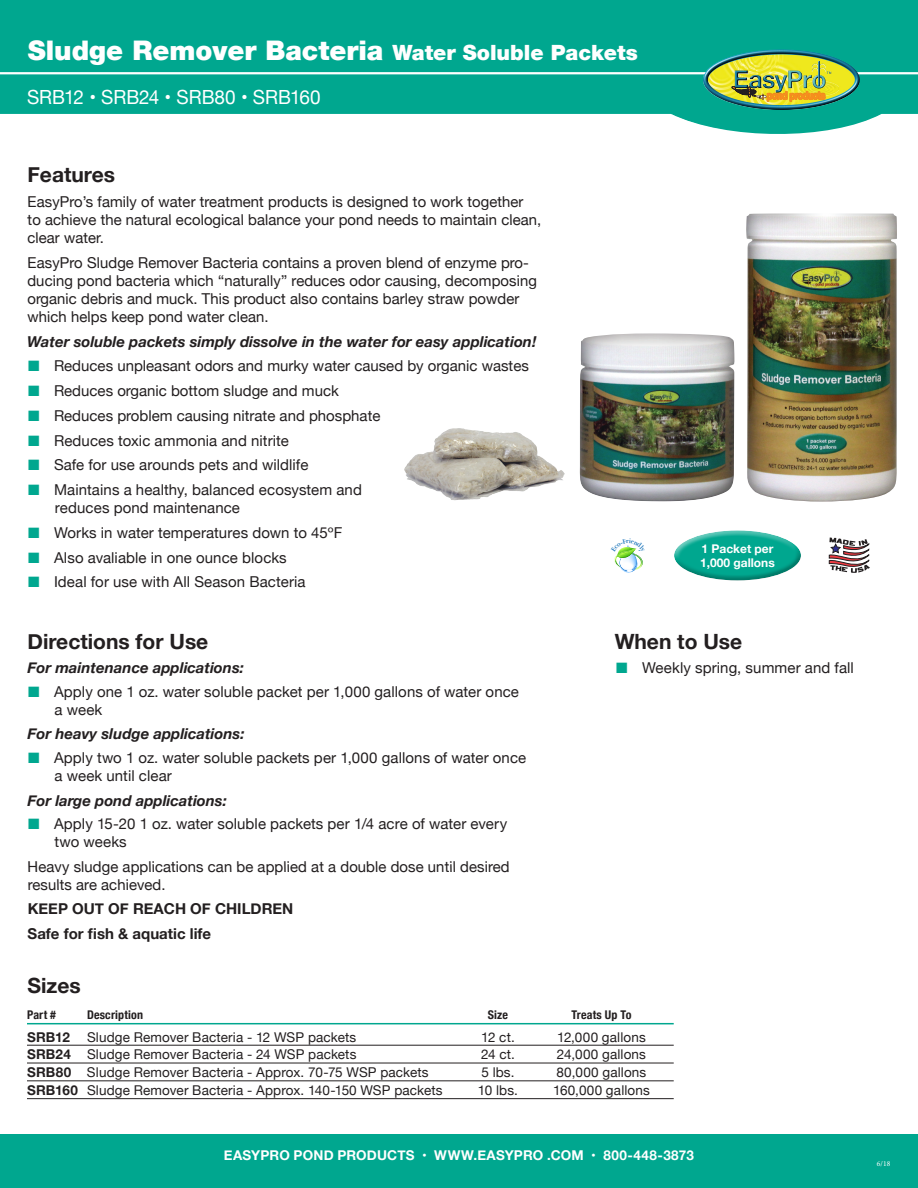
<style>
.page{position:relative;width:918px;height:1188px;background:#fff}
.page>*{position:absolute;margin:0;border:0;box-sizing:border-box;transform-origin:0 0}
.t1{font:900 27px "Helvetica Neue";color:#fff}
.Subhead1{font:700 21px "Helvetica Neue";color:#231f20}
.t2{font:19.5px "Helvetica Neue";color:#fff}
.Bullets{font:15px/18px "Helvetica Neue";letter-spacing:.005em;color:#231f20}
.Body_Text{font:15px/18px "Helvetica Neue";letter-spacing:-.02em;color:#231f20}
.Body_Text-2{font:15px/18px "Helvetica Neue";color:#231f20}
.t3{font:italic 700 15px "Helvetica Neue";color:#231f20}
.t4{font:700 15px "Helvetica Neue";color:#231f20}
.chart_body{font:13.5px "Helvetica Neue";letter-spacing:.01em;color:#231f20}
.t5{font:700 13.5px "Helvetica Neue";letter-spacing:.015em;color:#fff}
.chart_body-2{font:700 13.5px "Helvetica Neue";letter-spacing:-.005em;color:#231f20}
.chart_body-3{font:700 condensed 12px "Helvetica Neue";letter-spacing:.015em;color:#231f20}
.t6{font:700 12px "Helvetica Neue";color:#fff}
.t7{font:7.5px "Minion Pro";color:#fff}
.s1{font-size:21px}
.s2{color:#00a78f}
.s3{font-weight:700}
</style>
<div class="page">
<div style="left:0;top:1134px;width:918px;height:54px;background:#00a78f"></div>
<svg style="left:0;top:0;width:918px;height:134px;background:#23b39e"></svg>
<hr style="left:0;top:72px;width:918px;height:2px;background:#fff">
<img style="left:703px;top:50px;width:157px;height:60px">
<img style="left:732px;top:61px;width:99px;height:40px">
<hr style="left:27px;top:1023px;width:647px;height:1px;background:#00a78f">
<hr style="left:27px;top:1045px;width:647px;height:1px;background:#231f20">
<hr style="left:27px;top:1063px;width:647px;height:1px;background:#231f20">
<hr style="left:27px;top:1080px;width:647px;height:1px;background:#231f20">
<hr style="left:27px;top:1098px;width:647px;height:1px;background:#231f20">
<div style="left:674px;top:529px;width:127px;height:32px;background:#fff;opacity:.5"></div>
<div style="left:674px;top:546px;width:127px;height:35px;background:#231f20;opacity:.3"></div>
<svg style="left:829px;top:538px;width:41px;height:35px"></svg>
<img style="left:746px;top:213px;width:151px;height:288px">
<img style="left:579px;top:333px;width:156px;height:168px">
<img style="left:404px;top:428px;width:124px;height:73px">
<svg style="left:614px;top:545px;width:29px;height:28px"></svg>
<p class="t1" style="left:28px;top:34px;width:612px">Sludge Remover Bacteria <span class="s1">Water Soluble Packets</span></p>
<p class="t2" style="left:27px;top:83px;width:295px">SRB12 • SRB24 • SRB80 • SRB160</p>
<p class="Subhead1" style="left:28px;top:159px;width:89px">Features</p>
<p class="Body_Text" style="left:27px;top:194px;width:516px">EasyPro’s family of water treatment products is designed to work together<br>to achieve the natural ecological balance your pond needs to maintain clean, clear water.</p>
<p class="Body_Text-2" style="left:27px;top:255px;width:511px">EasyPro Sludge Remover Bacteria contains a proven blend of enzyme pro&shy;ducing pond bacteria which “naturally” reduces odor causing, decomposing organic debris and muck. This product also contains barley straw powder which helps keep pond water clean.</p>
<p class="t3" style="left:27px;top:330px;width:511px">Water soluble packets simply dissolve in the water for easy application!</p>
<p class="Bullets" style="left:28px;top:358px;width:502px"><span class="s2">■</span> Reduces unpleasant odors and murky water caused by organic wastes</p>
<p class="Bullets" style="left:28px;top:383px;width:312px"><span class="s2">■</span> Reduces organic bottom sludge and muck</p>
<p class="Bullets" style="left:28px;top:408px;width:354px"><span class="s2">■</span> Reduces problem causing nitrate and phosphate</p>
<p class="Bullets" style="left:28px;top:432px;width:262px"><span class="s2">■</span> Reduces toxic ammonia and nitrite</p>
<p class="Bullets" style="left:28px;top:457px;width:282px"><span class="s2">■</span> Safe for use arounds pets and wildlife</p>
<p class="Bullets" style="left:55px;top:482px;width:309px;text-indent:-27px"><span class="s2">■</span> Maintains a healthy, balanced ecosystem and reduces pond maintenance</p>
<p class="Bullets" style="left:28px;top:525px;width:316px"><span class="s2">■</span> Works in water temperatures down to 45ºF</p>
<p class="Bullets" style="left:28px;top:549px;width:260px"><span class="s2">■</span> Also avaliable in one ounce blocks</p>
<p class="Bullets" style="left:28px;top:574px;width:279px"><span class="s2">■</span> Ideal for use with All Season Bacteria</p>
<p class="Subhead1" style="left:28px;top:625px;width:182px">Directions for Use</p>
<p class="t3" style="left:28px;top:656px;width:218px">For maintenance applications:</p>
<p class="Bullets" style="left:55px;top:683px;width:466px;text-indent:-27px"><span class="s2">■</span> Apply one 1 oz. water soluble packet per 1,000 gallons of water once a week</p>
<p class="t3" style="left:28px;top:722px;width:218px">For heavy sludge applications:</p>
<p class="Bullets" style="left:55px;top:749px;width:473px;text-indent:-27px"><span class="s2">■</span> Apply two 1 oz. water soluble packets per 1,000 gallons of water once a week until clear</p>
<p class="t3" style="left:28px;top:788px;width:201px">For large pond applications:</p>
<p class="Bullets" style="left:55px;top:816px;width:454px;text-indent:-27px"><span class="s2">■</span> Apply 15-20 1 oz. water soluble packets per 1/4 acre of water every two weeks</p>
<p class="Body_Text" style="left:28px;top:858px;width:484px">Heavy sludge applications can be applied at a double dose until desired results are achieved.</p>
<p class="t4" style="left:28px;top:897px;width:267px">KEEP OUT OF REACH OF CHILDREN</p>
<p class="t4" style="left:28px;top:922px;width:185px">Safe for fish &amp; aquatic life</p>
<p class="Subhead1" style="left:27px;top:969px;width:55px">Sizes</p>
<p class="t6" style="left:702px;top:539px;width:74px">1 Packet per</p>
<p class="t6" style="left:700px;top:554px;width:76px">1,000 gallons</p>
<p class="Subhead1" style="left:615px;top:625px;width:129px">When to Use</p>
<p class="Bullets" style="left:616px;top:660px;width:239px"><span class="s2">■</span> Weekly spring, summer and fall</p>
<p class="chart_body-3" style="left:27px;top:1004px;width:30px">Part #</p>
<p class="chart_body-3" style="left:87px;top:1004px;width:58px">Description</p>
<p class="chart_body-3" style="left:488px;top:1004px;width:22px">Size</p>
<p class="chart_body-3" style="left:572px;top:1004px;width:61px">Treats Up To</p>
<p class="chart_body-2" style="left:27px;top:1026px;width:44px">SRB12</p>
<p class="chart_body" style="left:87px;top:1027px;width:271px">Sludge Remover Bacteria - 12 WSP packets</p>
<p class="chart_body" style="left:481px;top:1027px;width:35px">12 ct.</p>
<p class="chart_body" style="left:557px;top:1027px;width:90px">12,000 gallons</p>
<p class="chart_body" style="left:27px;top:1045px;width:331px"><span class="s3">SRB24</span> Sludge Remover Bacteria - 24 WSP packets</p>
<p class="chart_body" style="left:481px;top:1045px;width:35px">24 ct.</p>
<p class="chart_body" style="left:557px;top:1045px;width:91px">24,000 gallons</p>
<p class="chart_body" style="left:27px;top:1063px;width:403px"><span class="s3">SRB80</span> Sludge Remover Bacteria - Approx. 70-75 WSP packets</p>
<p class="chart_body" style="left:481px;top:1063px;width:35px">5 lbs.</p>
<p class="chart_body" style="left:557px;top:1063px;width:91px">80,000 gallons</p>
<p class="chart_body" style="left:27px;top:1081px;width:417px"><span class="s3">SRB160</span> Sludge Remover Bacteria - Approx. 140-150 WSP packets</p>
<p class="chart_body" style="left:478px;top:1081px;width:42px">10 lbs.</p>
<p class="chart_body" style="left:553px;top:1081px;width:98px">160,000 gallons</p>
<p class="t5" style="left:224px;top:1145px;width:472px">EASYPRO POND PRODUCTS • WWW.EASYPRO .COM • 800-448-3873</p>
<p class="t7" style="left:877px;top:1159px;width:15px">6/18</p>
</div>
